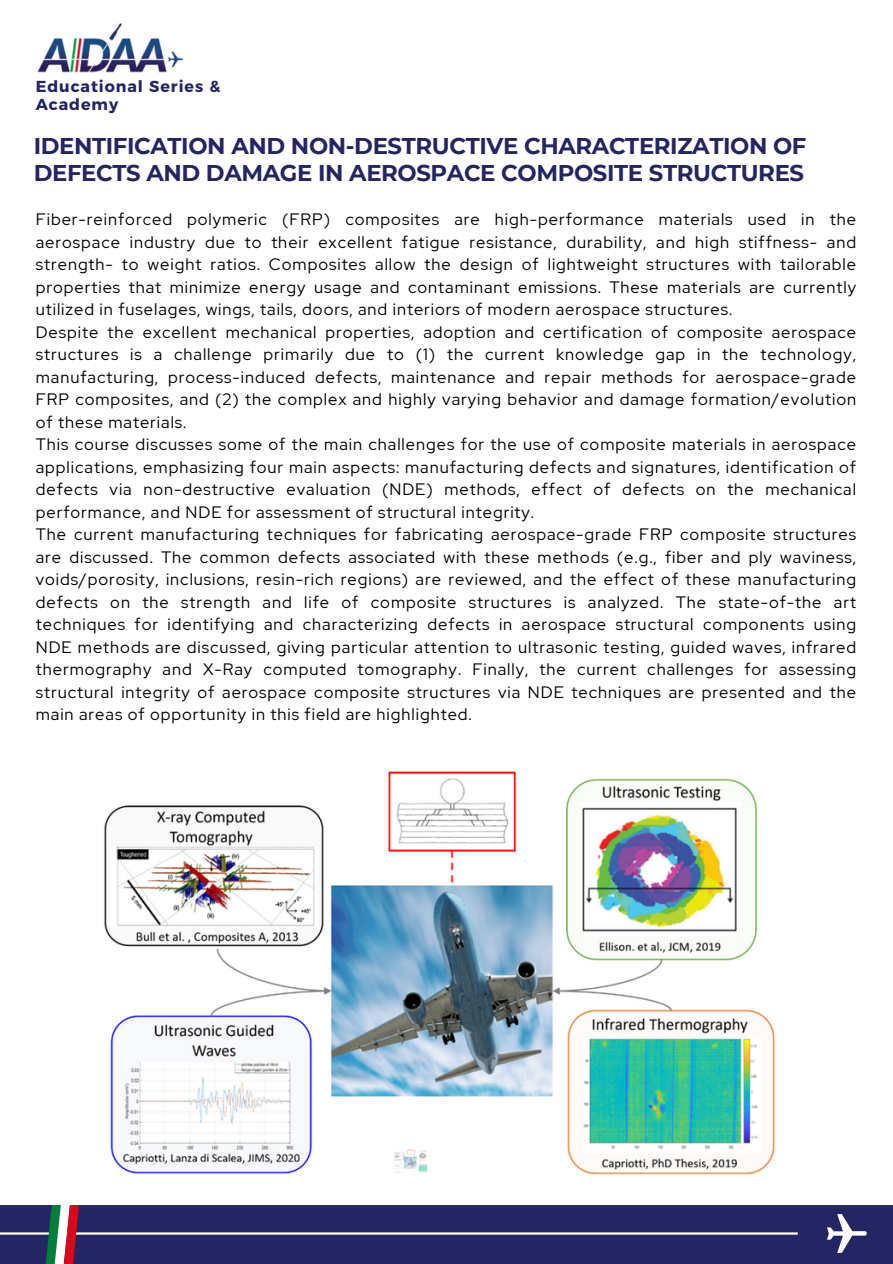
<style>
.page{position:relative;width:893px;height:1264px;background:#fff}
.page>*{position:absolute;margin:0;border:0;box-sizing:border-box;transform-origin:0 0}
.t1{font:700 22.8px/27px "Montserrat";letter-spacing:-.015em;color:#232662}
.t2{font:16.5px/22.5px "Red Hat Display";letter-spacing:.06em;color:#000;text-align:justify}
.t3{font:700 15.9px/18px "Montserrat";letter-spacing:.055em;color:#232662}
</style>
<div class="page">
<img style="left:37px;top:23px;width:147px;height:50px">
<div style="left:0;top:1204px;width:892px;height:59px;background:#232662"></div>
<hr style="left:0;top:1232px;width:797px;height:2px;background:#fff">
<svg style="left:37px;top:1204px;width:49px;height:59px"></svg>
<svg style="left:827px;top:1214px;width:40px;height:38px"></svg>
<img style="left:104px;top:771px;width:671px;height:403px">
<p class="t3" style="left:36px;top:76px;width:186px">Educational Series &amp;<br>Academy</p>
<p class="t1" style="left:34px;top:132px;width:774px">IDENTIFICATION AND NON-DESTRUCTIVE CHARACTERIZATION OF<br>DEFECTS AND DAMAGE IN AEROSPACE COMPOSITE STRUCTURES</p>
<p class="t2" style="left:36px;top:208px;width:821px">Fiber-reinforced polymeric (FRP) composites are high-performance materials used in the aerospace industry due to their excellent fatigue resistance, durability, and high stiffness- and strength- to weight ratios. Composites allow the design of lightweight structures with tailorable properties that minimize energy usage and contaminant emissions. These materials are currently utilized in fuselages, wings, tails, doors, and interiors of modern aerospace structures.</p>
<p class="t2" style="left:36px;top:320px;width:821px">Despite the excellent mechanical properties, adoption and certification of composite aerospace structures is a challenge primarily due to (1) the current knowledge gap in the technology, manufacturing, process-induced defects, maintenance and repair methods for aerospace-grade FRP composites, and (2) the complex and highly varying behavior and damage formation/evolution of these materials.</p>
<p class="t2" style="left:36px;top:433px;width:821px">This course discusses some of the main challenges for the use of composite materials in aerospace applications, emphasizing four main aspects: manufacturing defects and signatures, identification of defects via non-destructive evaluation (NDE) methods, effect of defects on the mechanical performance, and NDE for assessment of structural integrity.</p>
<p class="t2" style="left:36px;top:523px;width:821px">The current manufacturing techniques for fabricating aerospace-grade FRP composite structures are discussed. The common defects associated with these methods (e.g., fiber and ply waviness, voids/porosity, inclusions, resin-rich regions) are reviewed, and the effect of these manufacturing defects on the strength and life of composite structures is analyzed. The state-of-the art techniques for identifying and characterizing defects in aerospace structural components using NDE methods are discussed, giving particular attention to ultrasonic testing, guided waves, infrared thermography and X-Ray computed tomography. Finally, the current challenges for assessing structural integrity of aerospace composite structures via NDE techniques are presented and the main areas of opportunity in this field are highlighted.</p>
</div>
